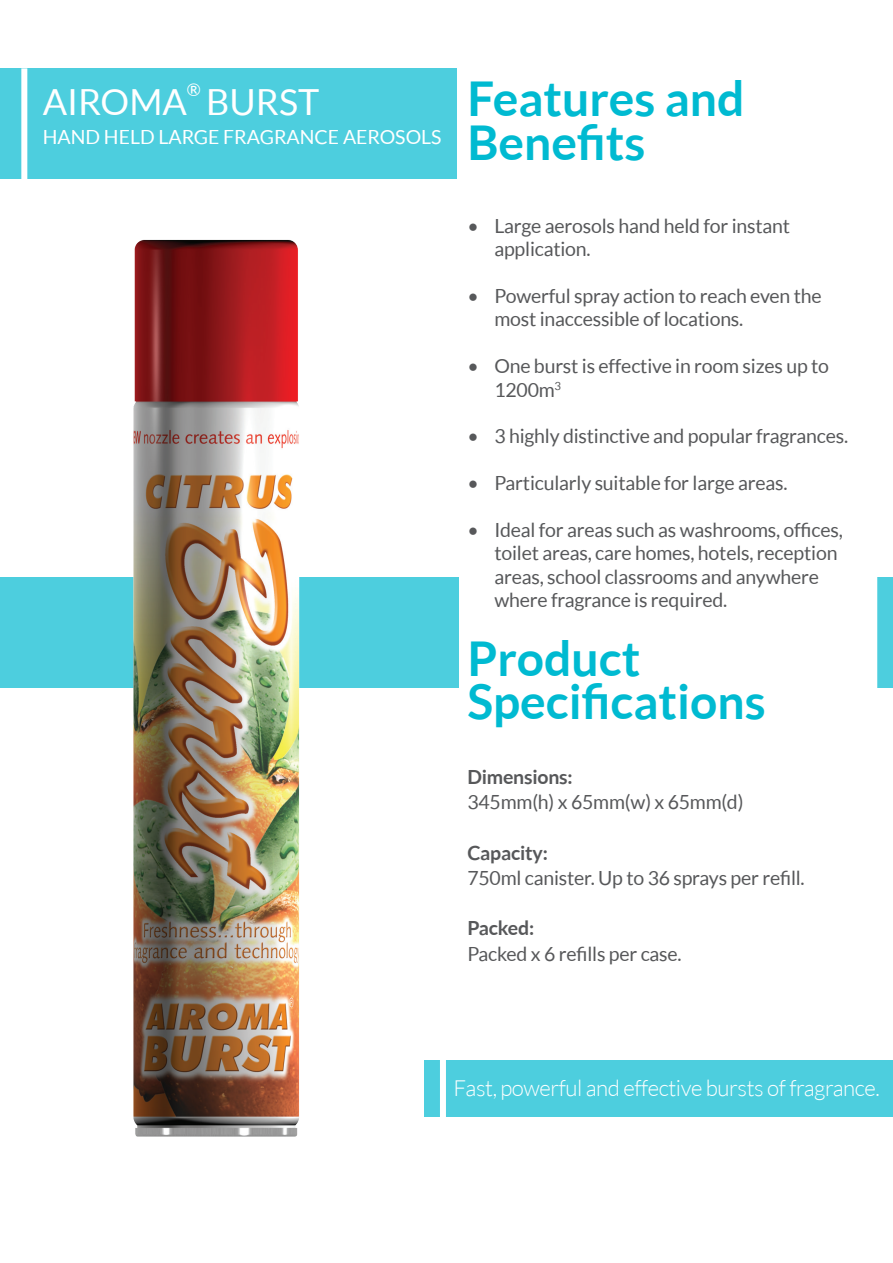
<style>
.page{position:relative;width:893px;height:1263px;background:#fff}
.page>*{position:absolute;margin:0;border:0;box-sizing:border-box;transform-origin:0 0}
.t1{font:700 48px/43.5px "Lato";color:#00bad1}
.t2{font:36px "Lato";color:#fff}
.t3{font:300 22.35px "Lato";letter-spacing:-.02em;color:#fff}
.t4{font:19.5px/23.4px "Lato";letter-spacing:-.01em;color:#57585a}
.t5{font:19.5px "Lato";color:#fff}
.t6{font:700 19.5px "Lato";letter-spacing:-.01em;color:#57585a}
.t7{font:17.55px "Lato";color:#fff}
</style>
<div class="page">
<div style="left:0;top:577px;width:893px;height:111px;background:#4dcede"></div>
<div style="left:425px;top:1060px;width:468px;height:56px;background:#4dcede"></div>
<div style="left:440px;top:1013px;width:6px;height:161px;background:#fff"></div>
<div style="left:460px;top:549px;width:417px;height:201px;background:#fff"></div>
<img style="left:133px;top:239px;width:167px;height:898px">
<div style="left:0;top:68px;width:457px;height:110px;background:#4dcede"></div>
<div style="left:21px;top:68px;width:6px;height:162px;background:#fff"></div>
<h2 class="t2" style="left:43px;top:81px;width:146px">AIROMA</h2>
<p class="t7" style="left:187px;top:79px;width:15px">®</p>
<h2 class="t2" style="left:206px;top:81px;width:115px">BURST</h2>
<p class="t5" style="left:43px;top:126px;width:400px">HAND HELD LARGE FRAGRANCE AEROSOLS</p>
<h2 class="t2" style="left:48px;top:86px;width:322px">VECTAIR AIROMA<sup>™</sup></h2>
<p class="t5" style="left:51px;top:133px;width:342px">AUTOMATIC FRAGRANCE DISPENSER</p>
<h1 class="t1" style="left:467px;top:76px;width:279px">Features and<br>Benefits</h1>
<p class="t4" style="left:494px;top:214px;width:297px;text-indent:-27px">• Large aerosols hand held for instant application.</p>
<p class="t4" style="left:494px;top:284px;width:329px;text-indent:-27px">• Powerful spray action to reach even the most inaccessible of locations.</p>
<p class="t4" style="left:494px;top:354px;width:336px;text-indent:-27px">• One burst is effective in room sizes up to<br>1200m<sup>3</sup></p>
<p class="t4" style="left:467px;top:424px;width:382px">• 3 highly distinctive and popular fragrances.</p>
<p class="t4" style="left:467px;top:471px;width:322px">• Particularly suitable for large areas.</p>
<p class="t4" style="left:494px;top:518px;width:350px;text-indent:-27px">• Ideal for areas such as washrooms, offices, toilet areas, care homes, hotels, reception areas, school classrooms and anywhere where fragrance is required.</p>
<h1 class="t1" style="left:467px;top:636px;width:300px">Product<br>Specifications</h1>
<p class="t6" style="left:467px;top:766px;width:107px">Dimensions:</p>
<p class="t4" style="left:467px;top:790px;width:278px">345mm(h) x 65mm(w) x 65mm(d)</p>
<p class="t6" style="left:467px;top:842px;width:82px">Capacity:</p>
<p class="t4" style="left:467px;top:866px;width:339px">750ml canister. Up to 36 sprays per refill.</p>
<p class="t6" style="left:467px;top:917px;width:68px">Packed:</p>
<p class="t4" style="left:467px;top:942px;width:216px">Packed x 6 refills per case.</p>
<p class="t3" style="left:453px;top:1076px;width:428px">Fast, powerful and effective bursts of fragrance.</p>
</div>
